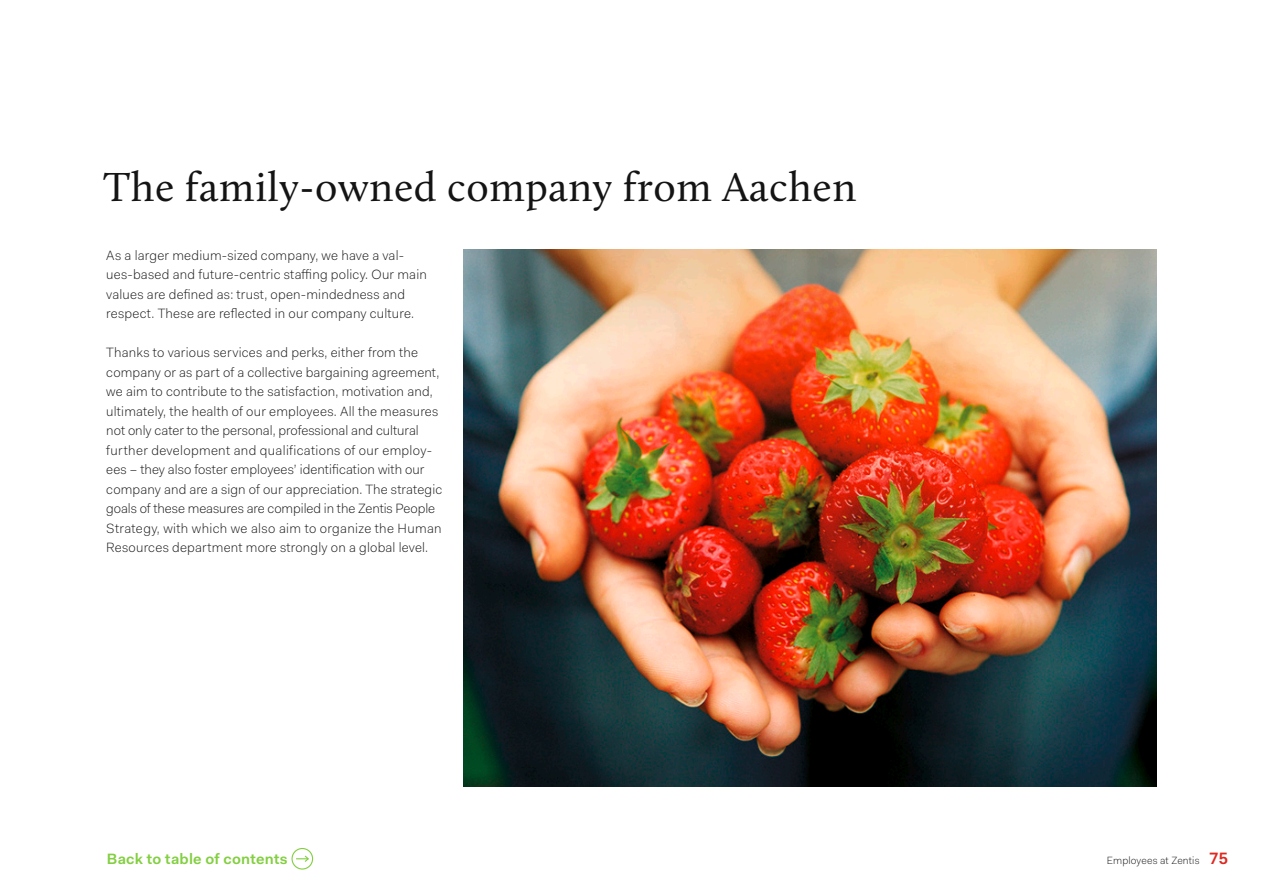
<style>
.page{position:relative;width:1263px;height:893px;background:#fff}
.page>*{position:absolute;margin:0;border:0;box-sizing:border-box;transform-origin:0 0}
.t1{font:42px "Calluna";letter-spacing:.015em;color:#141414}
.t2{font:600 15px "Fakt";letter-spacing:.015em;color:#83cf41}
.t3{font:300 13.5px/19.5px "Fakt";letter-spacing:.015em;color:#141414}
.t4{font:300 10.5px "Fakt";letter-spacing:.015em;color:#141414}
.s1{font-weight:600;font-size:16.5px;color:#dd2920}
</style>
<div class="page">
<img style="left:463px;top:250px;width:694px;height:537px">
<div style="left:291px;top:848px;width:22px;height:22px;border:1px solid #83cf41;border-radius:50%"></div>
<svg style="left:296px;top:855px;width:13px;height:7px"></svg>
<h1 class="t1" style="left:103px;top:162px;width:755px">The family-owned company from Aachen</h1>
<p class="t3" style="left:106px;top:245px;width:322px">As a larger medium-sized company, we have a val&shy;ues-based and future-centric staffing policy. Our main values are defined as: trust, open-mindedness and respect. These are reflected in our company culture.</p>
<p class="t3" style="left:106px;top:343px;width:337px">Thanks to various services and perks, either from the company or as part of a collective bargaining agreement, we aim to contribute to the satisfaction, motivation and, ultimately, the health of our employees. All the measures not only cater to the personal, professional and cultural further development and qualifications of our employ&shy;ees – they also foster employees’ identification with our company and are a sign of our appreciation. The strategic goals of these measures are compiled in the Zentis People Strategy, with which we also aim to organize the Human Resources department more strongly on a global level.</p>
<p class="t2" style="left:107px;top:849px;width:182px">Back to table of contents</p>
<p class="t4" style="left:1107px;top:853px;width:123px">Employees at Zentis <span class="s1">75</span></p>
</div>
